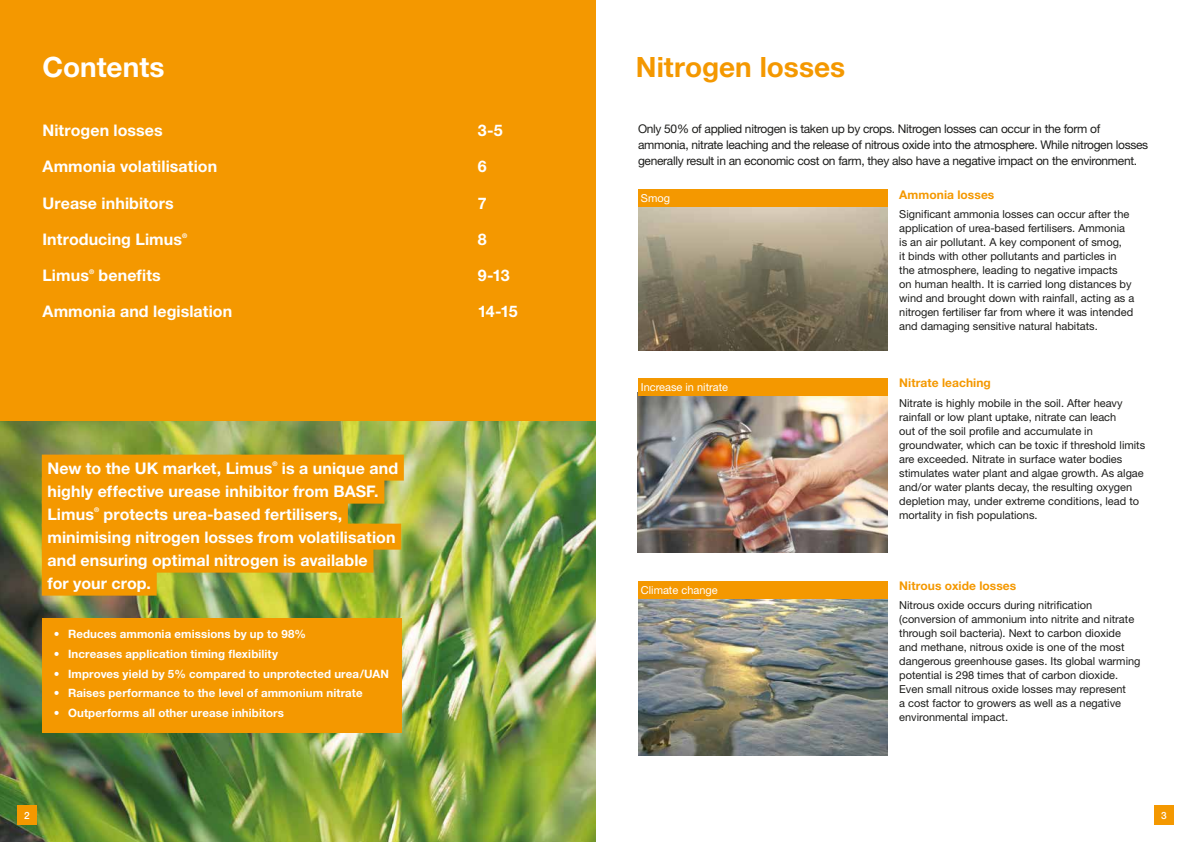
<style>
.page{position:relative;width:1191px;height:842px;background:#fff}
.page>*{position:absolute;margin:0;border:0;box-sizing:border-box;transform-origin:0 0}
.t1{font:700 28px "Helvetica Neue";color:#f49800}
.t2{font:700 28px "Helvetica Neue";color:#fff}
.t3{font:700 16px/23px "Helvetica Neue";letter-spacing:.005em;color:#fff}
.t4{font:12px/16px "Helvetica Neue";letter-spacing:-.025em;color:#1d1d1b}
.t5{font:700 12px "Helvetica Neue";letter-spacing:.005em;color:#f49800}
.t6{font:700 11.5px "Helvetica Neue";letter-spacing:.01em;color:#fff}
.t7{font:11px/14px "Helvetica Neue";color:#1d1d1b}
.t8{font:11px "Helvetica Neue";color:#fff}
.t9{font:500 10px "Helvetica Neue";color:#fff}
.t10{font:700 6.4px "Helvetica Neue";color:#fff}
</style>
<div class="page">
<div style="left:0;top:0;width:595px;height:842px;background:#f49800"></div>
<img style="left:0;top:421px;width:595px;height:421px">
<img style="left:638px;top:207px;width:249px;height:143px">
<div style="left:638px;top:190px;width:249px;height:17px;background:#f49800"></div>
<img style="left:638px;top:598px;width:249px;height:157px">
<div style="left:638px;top:581px;width:249px;height:17px;background:#f49800"></div>
<img style="left:637px;top:393px;width:250px;height:160px">
<div style="left:638px;top:378px;width:249px;height:17px;background:#f49800"></div>
<div style="left:42px;top:455px;width:362px;height:26px;background:#f49800"></div>
<div style="left:42px;top:478px;width:342px;height:26px;background:#f49800"></div>
<div style="left:42px;top:501px;width:306px;height:26px;background:#f49800"></div>
<div style="left:42px;top:524px;width:359px;height:26px;background:#f49800"></div>
<div style="left:42px;top:547px;width:331px;height:26px;background:#f49800"></div>
<div style="left:42px;top:570px;width:115px;height:26px;background:#f49800"></div>
<div style="left:43px;top:618px;width:359px;height:114px;background:#f49800"></div>
<div style="left:17px;top:805px;width:20px;height:20px;background:#f49800"></div>
<div style="left:1154px;top:805px;width:20px;height:20px;background:#f49800"></div>
<h1 class="t2" style="left:43px;top:49px;width:123px">Contents</h1>
<h1 class="t1" style="left:636px;top:49px;width:211px">Nitrogen losses</h1>
<h2 class="t3" style="left:43px;top:119px;width:122px">Nitrogen losses</h2>
<h2 class="t3" style="left:478px;top:119px;width:26px">3-5</h2>
<h2 class="t3" style="left:43px;top:155px;width:176px">Ammonia volatilisation</h2>
<h2 class="t3" style="left:478px;top:155px;width:10px">6</h2>
<h2 class="t3" style="left:43px;top:191px;width:133px">Urease inhibitors</h2>
<h2 class="t3" style="left:478px;top:191px;width:10px">7</h2>
<h2 class="t3" style="left:43px;top:227px;width:141px">Introducing Limus</h2>
<p class="t10" style="left:182px;top:231px;width:7px">®</p>
<h2 class="t3" style="left:478px;top:227px;width:10px">8</h2>
<h2 class="t3" style="left:43px;top:263px;width:48px">Limus</h2>
<p class="t10" style="left:89px;top:268px;width:7px">®</p>
<h2 class="t3" style="left:99px;top:263px;width:64px">benefits</h2>
<h2 class="t3" style="left:478px;top:263px;width:33px">9-13</h2>
<h2 class="t3" style="left:43px;top:299px;width:191px">Ammonia and legislation</h2>
<h2 class="t3" style="left:478px;top:299px;width:41px">14-15</h2>
<h2 class="t3" style="left:47px;top:456px;width:226px">New to the UK market, Limus</h2>
<p class="t10" style="left:272px;top:460px;width:7px">®</p>
<h2 class="t3" style="left:47px;top:456px;width:352px;text-indent:234px">is a unique and highly effective urease inhibitor from BASF.<br>Limus</h2>
<p class="t10" style="left:94px;top:506px;width:7px">®</p>
<h2 class="t3" style="left:47px;top:502px;width:349px;text-indent:56px">protects urea-based fertilisers, minimising nitrogen losses from volatilisation and ensuring optimal nitrogen is available<br>for your crop.</h2>
<p class="t6" style="left:54px;top:627px;width:254px">• Reduces ammonia emissions by up to 98%</p>
<p class="t6" style="left:54px;top:646px;width:226px">• Increases application timing flexibility</p>
<p class="t6" style="left:54px;top:666px;width:337px">• Improves yield by 5% compared to unprotected urea/UAN</p>
<p class="t6" style="left:54px;top:686px;width:310px">• Raises performance to the level of ammonium nitrate</p>
<p class="t6" style="left:54px;top:706px;width:232px">• Outperforms all other urease inhibitors</p>
<p class="t4" style="left:638px;top:121px;width:512px">Only 50% of applied nitrogen is taken up by crops. Nitrogen losses can occur in the form of ammonia, nitrate leaching and the release of nitrous oxide into the atmosphere. While nitrogen losses generally result in an economic cost on farm, they also have a negative impact on the environment.</p>
<p class="t8" style="left:641px;top:192px;width:31px">Smog</p>
<p class="t5" style="left:899px;top:187px;width:97px">Ammonia losses</p>
<p class="t7" style="left:899px;top:207px;width:237px">Significant ammonia losses can occur after the application of urea-based fertilisers. Ammonia is an air pollutant. A key component of smog,<br>it binds with other pollutants and particles in the atmosphere, leading to negative impacts<br>on human health. It is carried long distances by wind and brought down with rainfall, acting as a nitrogen fertiliser far from where it was intended and damaging sensitive natural habitats.</p>
<p class="t8" style="left:641px;top:380px;width:89px">Increase in nitrate</p>
<p class="t5" style="left:899px;top:375px;width:93px">Nitrate leaching</p>
<p class="t7" style="left:899px;top:396px;width:247px">Nitrate is highly mobile in the soil. After heavy rainfall or low plant uptake, nitrate can leach<br>out of the soil profile and accumulate in groundwater, which can be toxic if threshold limits are exceeded. Nitrate in surface water bodies stimulates water plant and algae growth. As algae and/or water plants decay, the resulting oxygen depletion may, under extreme conditions, lead to mortality in fish populations.</p>
<p class="t8" style="left:641px;top:583px;width:78px">Climate change</p>
<p class="t5" style="left:899px;top:578px;width:119px">Nitrous oxide losses</p>
<p class="t7" style="left:899px;top:598px;width:243px">Nitrous oxide occurs during nitrification (conversion of ammonium into nitrite and nitrate through soil bacteria). Next to carbon dioxide and methane, nitrous oxide is one of the most dangerous greenhouse gases. Its global warming potential is 298 times that of carbon dioxide.<br>Even small nitrous oxide losses may represent<br>a cost factor to growers as well as a negative environmental impact.</p>
<p class="t9" style="left:24px;top:809px;width:7px">2</p>
<p class="t9" style="left:1161px;top:809px;width:7px">3</p>
</div>
